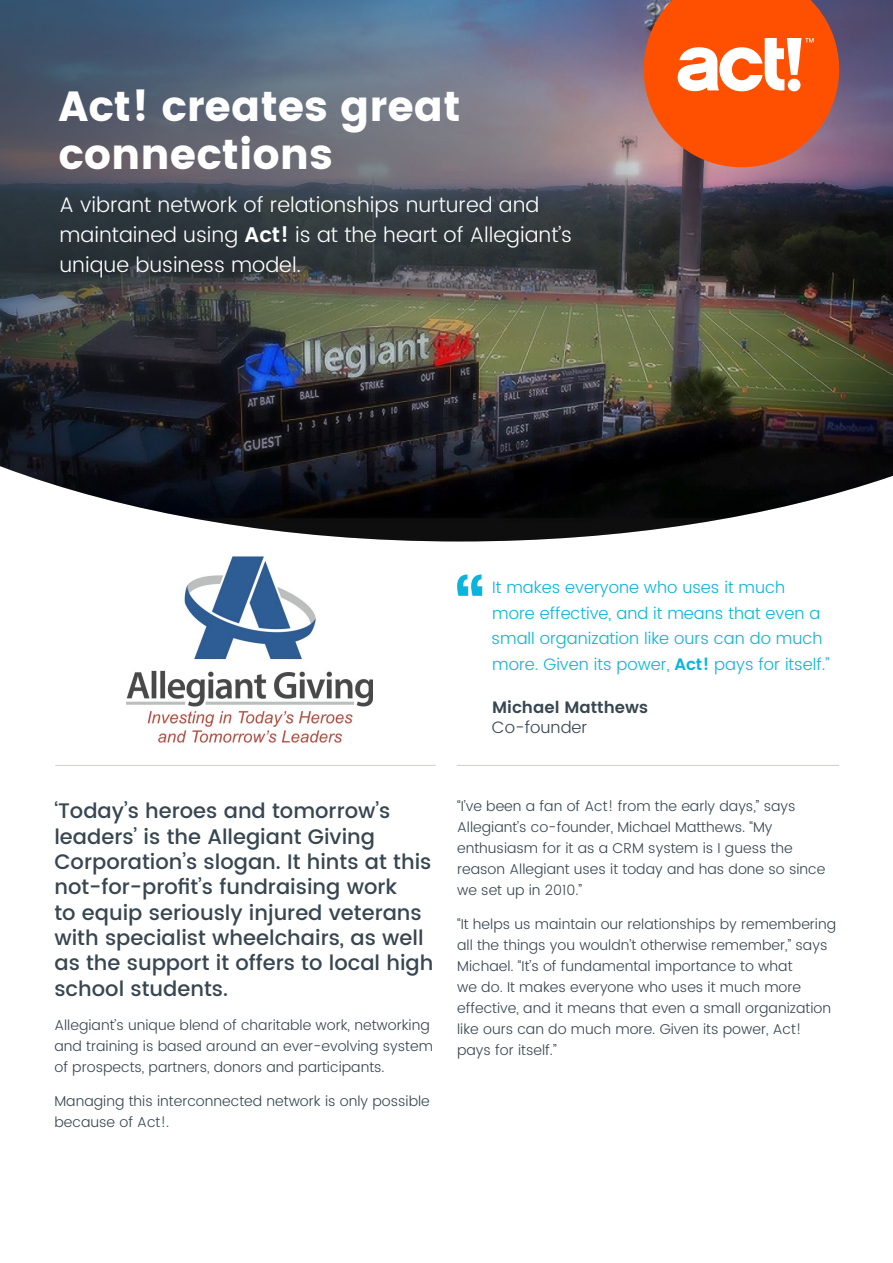
<style>
.page{position:relative;width:893px;height:1263px;background:#fff}
.page>*{position:absolute;margin:0;border:0;box-sizing:border-box;transform-origin:0 0}
.t1{font:42px/48px "Poppins";color:#fff}
.t2{font:500 21px/25.3px "Poppins";color:#374650}
.t3{font:300 21px/30px "Poppins";color:#fff}
.t4{font:300 16.5px/25.5px "Poppins";color:#0ab4dc}
.t5{font:600 16.5px "Poppins";color:#374650}
.t6{font:300 16.5px "Poppins";color:#374650}
.t7{font:300 14.25px/21px "Poppins";color:#374650}
.s1{font-weight:600}
</style>
<div class="page">
<img style="left:0;top:0;width:893px;height:541px">
<svg style="left:644px;top:0;width:195px;height:167px;background:#ec6932"></svg>
<hr style="left:55px;top:765px;width:381px;height:1px;background:#cdcdc8">
<hr style="left:457px;top:765px;width:382px;height:1px;background:#cdcdc8">
<svg style="left:457px;top:574px;width:25px;height:22px"></svg>
<img style="left:126px;top:556px;width:247px;height:188px">
<h1 class="t1" style="left:58px;top:82px;width:404px">Act! creates great connections</h1>
<h2 class="t3" style="left:60px;top:190px;width:514px">A vibrant network of relationships nurtured and maintained using <span class="s1">Act!</span> is at the heart of Allegiant’s unique business model.</h2>
<p class="t4" style="left:492px;top:575px;width:339px">It makes everyone who uses it much more effective, and it means that even a small organization like ours can do much more. Given its power, <span class="s1">Act!</span> pays for itself.”</p>
<p class="t5" style="left:492px;top:695px;width:157px">Michael Matthews</p>
<p class="t6" style="left:492px;top:716px;width:97px">Co-founder</p>
<p class="t2" style="left:54px;top:799px;width:381px">‘Today’s heroes and tomorrow’s leaders’ is the Allegiant Giving Corporation’s slogan. It hints at this not-for-profit’s fundraising work<br>to equip seriously injured veterans with specialist wheelchairs, as well as the support it offers to local high school students.</p>
<p class="t7" style="left:54px;top:1014px;width:380px">Allegiant’s unique blend of charitable work, networking and training is based around an ever-evolving system of prospects, partners, donors and participants.</p>
<p class="t7" style="left:54px;top:1091px;width:377px">Managing this interconnected network is only possible because of Act!.</p>
<p class="t7" style="left:457px;top:796px;width:370px">“I’ve been a fan of Act! from the early days,” says Allegiant’s co-founder, Michael Matthews. “My enthusiasm for it as a CRM system is I guess the reason Allegiant uses it today and has done so since we set up in 2010.”</p>
<p class="t7" style="left:457px;top:914px;width:381px">“It helps us maintain our relationships by remembering all the things you wouldn’t otherwise remember,” says Michael. “It’s of fundamental importance to what<br>we do. It makes everyone who uses it much more effective, and it means that even a small organization like ours can do much more. Given its power, Act! pays for itself.”</p>
</div>
